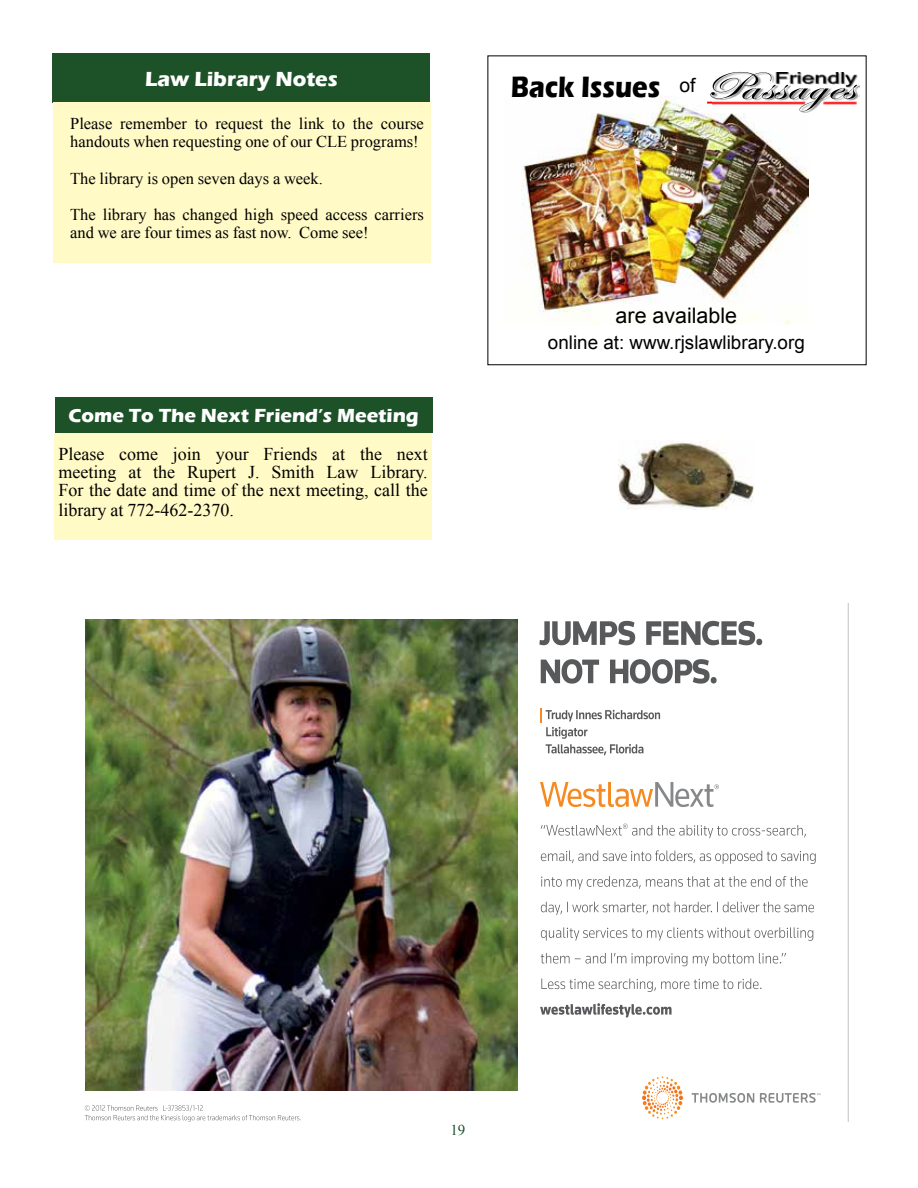
<style>
.page{position:relative;width:918px;height:1188px;background:#fff}
.page>*{position:absolute;margin:0;border:0;box-sizing:border-box;transform-origin:0 0}
.t1{font:700 30.3px "Eras ITC";color:#000;scale:.86 1}
.t2{font:21.45px "Arial";color:#000}
.t3{font:700 21px "Eras ITC";color:#fff}
.t4{font:700 19.5px "Eras ITC";color:#fff}
.t5{font:18.75px "Arial";color:#000}
.t6{font:18px/18px "Times New Roman";color:#000;text-align:justify}
.t7{font:16.5px/18.1px "Times New Roman";color:#000}
.t8{font:15px "Times New Roman";color:#1d5128}
.s1{font-family:"Arial";font-weight:400;font-size:19.35px}
</style>
<div class="page">
<svg style="left:84px;top:603px;width:765px;height:518px"></svg>
<svg style="left:692px;top:1093px;width:128px;height:10px"></svg>
<svg style="left:642px;top:1076px;width:41px;height:41px"></svg>
<svg style="left:85px;top:1105px;width:216px;height:16px"></svg>
<svg style="left:539px;top:621px;width:223px;height:24px"></svg>
<svg style="left:541px;top:659px;width:176px;height:25px"></svg>
<svg style="left:540px;top:782px;width:179px;height:25px"></svg>
<svg style="left:541px;top:824px;width:265px;height:14px"></svg>
<svg style="left:541px;top:850px;width:275px;height:14px"></svg>
<svg style="left:541px;top:876px;width:267px;height:13px"></svg>
<svg style="left:541px;top:902px;width:273px;height:13px"></svg>
<svg style="left:541px;top:927px;width:272px;height:14px"></svg>
<svg style="left:541px;top:953px;width:245px;height:13px"></svg>
<svg style="left:541px;top:979px;width:220px;height:13px"></svg>
<svg style="left:540px;top:1003px;width:132px;height:14px"></svg>
<svg style="left:541px;top:708px;width:119px;height:47px"></svg>
<img style="left:86px;top:619px;width:432px;height:472px">
<img style="left:618px;top:441px;width:135px;height:69px">
<div style="left:52px;top:54px;width:378px;height:49px;background:#1d5128"></div>
<div style="left:53px;top:102px;width:378px;height:160px;background:#fffac6"></div>
<img style="left:521px;top:96px;width:288px;height:228px">
<img style="left:712px;top:75px;width:147px;height:38px">
<svg style="left:707px;top:72px;width:150px;height:40px"></svg>
<div style="left:54px;top:433px;width:378px;height:107px;background:#fffac6"></div>
<div style="left:55px;top:397px;width:378px;height:36px;background:#1d5128"></div>
<p class="t3" style="left:145px;top:66px;width:194px">Law Library Notes</p>
<p class="t7" style="left:70px;top:114px;width:355px">Please remember to request the link to the course handouts when requesting one of our CLE programs!</p>
<p class="t7" style="left:70px;top:169px;width:254px">The library is open seven days a week.</p>
<p class="t7" style="left:70px;top:205px;width:355px">The library has changed high speed access carriers and we are four times as fast now. Come see!</p>
<p class="t4" style="left:69px;top:404px;width:352px">Come To The Next Friend’s Meeting</p>
<p class="t6" style="left:58px;top:445px;width:371px">Please come join your Friends at the next meeting at the Rupert J. Smith Law Library.<br>For the date and time of the next meeting, call the</p>
<p class="t6" style="left:58px;top:501px;width:177px">library at 772-462-2370.</p>
<h1 class="t1" style="left:511px;top:69px;width:217px">Back Issues <span class="s1">of</span></h1>
<h2 class="t2" style="left:616px;top:302px;width:123px">are available</h2>
<p class="t5" style="left:548px;top:330px;width:258px">online at: www.rjslawlibrary.org</p>
<p class="t8" style="left:450px;top:1120px;width:16px">19</p>
</div>
